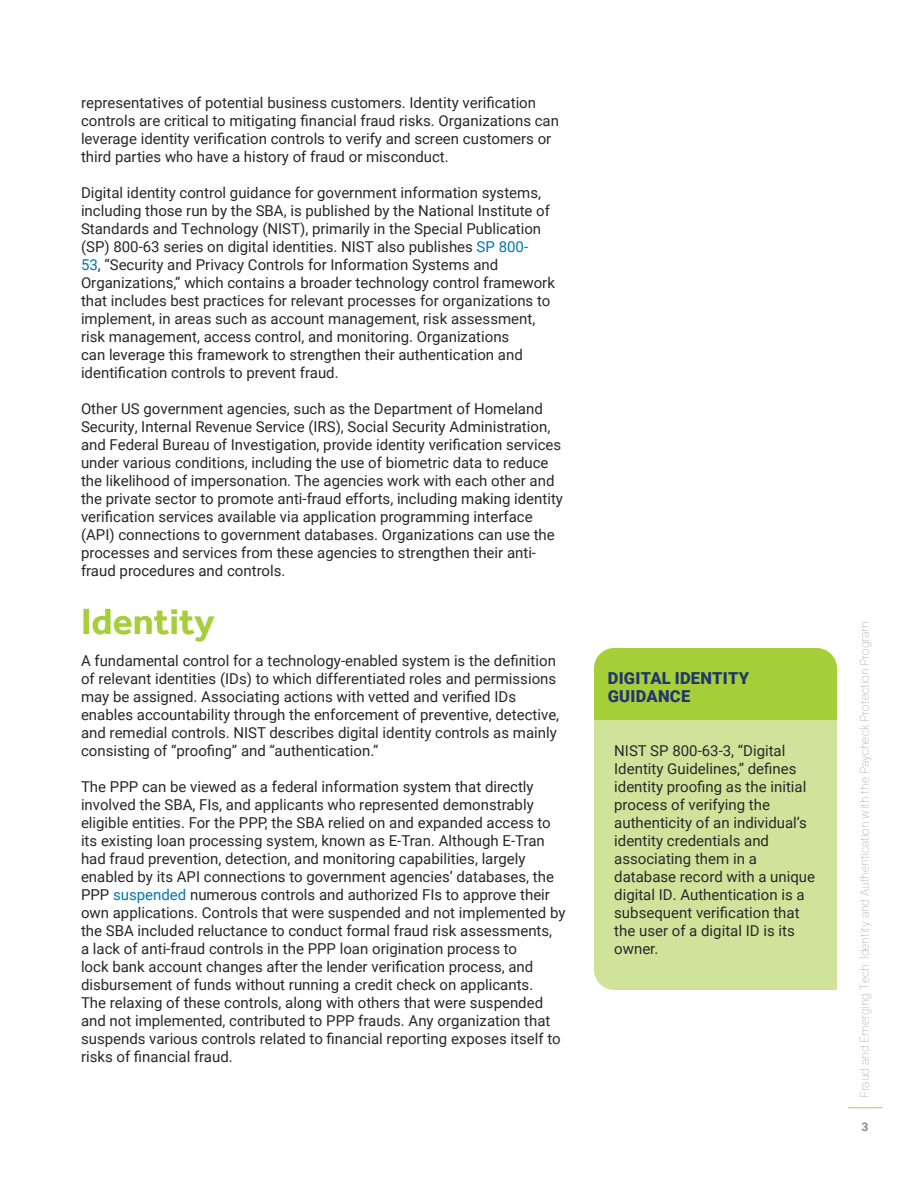
<style>
.page{position:relative;width:918px;height:1188px;background:#fff}
.page>*{position:absolute;margin:0;border:0;box-sizing:border-box;transform-origin:0 0}
.SECTION_-_Header_AFC{font:700 37.5px "Effra";color:#a6ce39}
.TEXT_-_Header_1{font:900 16.5px/18px "Roboto";letter-spacing:.015em;color:#1f376c}
.TEXT_-_Body{font:15px/18px "Roboto";color:#292829}
.t1{font:100 12px "Roboto";color:#939598}
.t2{font:900 12px "Roboto";color:#939598}
.s1{color:#0077b1}
</style>
<div class="page">
<hr style="left:848px;top:1107px;width:34px;height:1px;background:#a6ce39">
<div style="left:594px;top:720px;width:243px;height:270px;background:#d1e39b"></div>
<div style="left:594px;top:648px;width:243px;height:72px;background:#a6ce39"></div>
<p class="TEXT_-_Body" style="left:81px;top:93px;width:480px">representatives of potential business customers. Identity verification controls are critical to mitigating financial fraud risks. Organizations can leverage identity verification controls to verify and screen customers or third parties who have a history of fraud or misconduct.</p>
<p class="TEXT_-_Body" style="left:81px;top:183px;width:475px">Digital identity control guidance for government information systems, including those run by the SBA, is published by the National Institute of Standards and Technology (NIST), primarily in the Special Publication (SP) 800-63 series on digital identities. NIST also publishes <span class="s1">SP 800-<br>53</span>, “Security and Privacy Controls for Information Systems and Organizations,” which contains a broader technology control framework that includes best practices for relevant processes for organizations to implement, in areas such as account management, risk assessment, risk management, access control, and monitoring. Organizations<br>can leverage this framework to strengthen their authentication and identification controls to prevent fraud.</p>
<p class="TEXT_-_Body" style="left:81px;top:399px;width:484px">Other US government agencies, such as the Department of Homeland Security, Internal Revenue Service (IRS), Social Security Administration, and Federal Bureau of Investigation, provide identity verification services under various conditions, including the use of biometric data to reduce the likelihood of impersonation. The agencies work with each other and the private sector to promote anti-fraud efforts, including making identity verification services available via application programming interface (API) connections to government databases. Organizations can use the processes and services from these agencies to strengthen their anti&shy;fraud procedures and controls.</p>
<p class="SECTION_-_Header_AFC" style="left:81px;top:599px;width:135px">Identity</p>
<p class="TEXT_-_Body" style="left:81px;top:651px;width:480px">A fundamental control for a technology-enabled system is the definition of relevant identities (IDs) to which differentiated roles and permissions may be assigned. Associating actions with vetted and verified IDs enables accountability through the enforcement of preventive, detective, and remedial controls. NIST describes digital identity controls as mainly consisting of “proofing” and “authentication.”</p>
<p class="TEXT_-_Body" style="left:81px;top:777px;width:486px">The PPP can be viewed as a federal information system that directly involved the SBA, FIs, and applicants who represented demonstrably eligible entities. For the PPP, the SBA relied on and expanded access to its existing loan processing system, known as E-Tran. Although E-Tran had fraud prevention, detection, and monitoring capabilities, largely enabled by its API connections to government agencies’ databases, the PPP <span class="s1">suspended</span> numerous controls and authorized FIs to approve their own applications. Controls that were suspended and not implemented by the SBA included reluctance to conduct formal fraud risk assessments,<br>a lack of anti-fraud controls in the PPP loan origination process to<br>lock bank account changes after the lender verification process, and disbursement of funds without running a credit check on applicants.<br>The relaxing of these controls, along with others that were suspended and not implemented, contributed to PPP frauds. Any organization that suspends various controls related to financial reporting exposes itself to risks of financial fraud.</p>
<p class="TEXT_-_Header_1" style="left:608px;top:668px;width:143px">DIGITAL IDENTITY<br>GUIDANCE</p>
<p class="TEXT_-_Body" style="left:614px;top:741px;width:202px">NIST SP 800-63-3, “Digital<br>Identity Guidelines,” defines identity proofing as the initial process of verifying the authenticity of an individual’s identity credentials and associating them in a database record with a unique digital ID. Authentication is a subsequent verification that the user of a digital ID is its owner.</p>
<p class="t1" style="left:856px;top:1098px;width:479px;rotate:-90deg">Fraud and Emerging Tech: Identity and Authentication with the Paycheck Protection Program</p>
<p class="t2" style="left:862px;top:1119px;width:8px">3</p>
</div>
